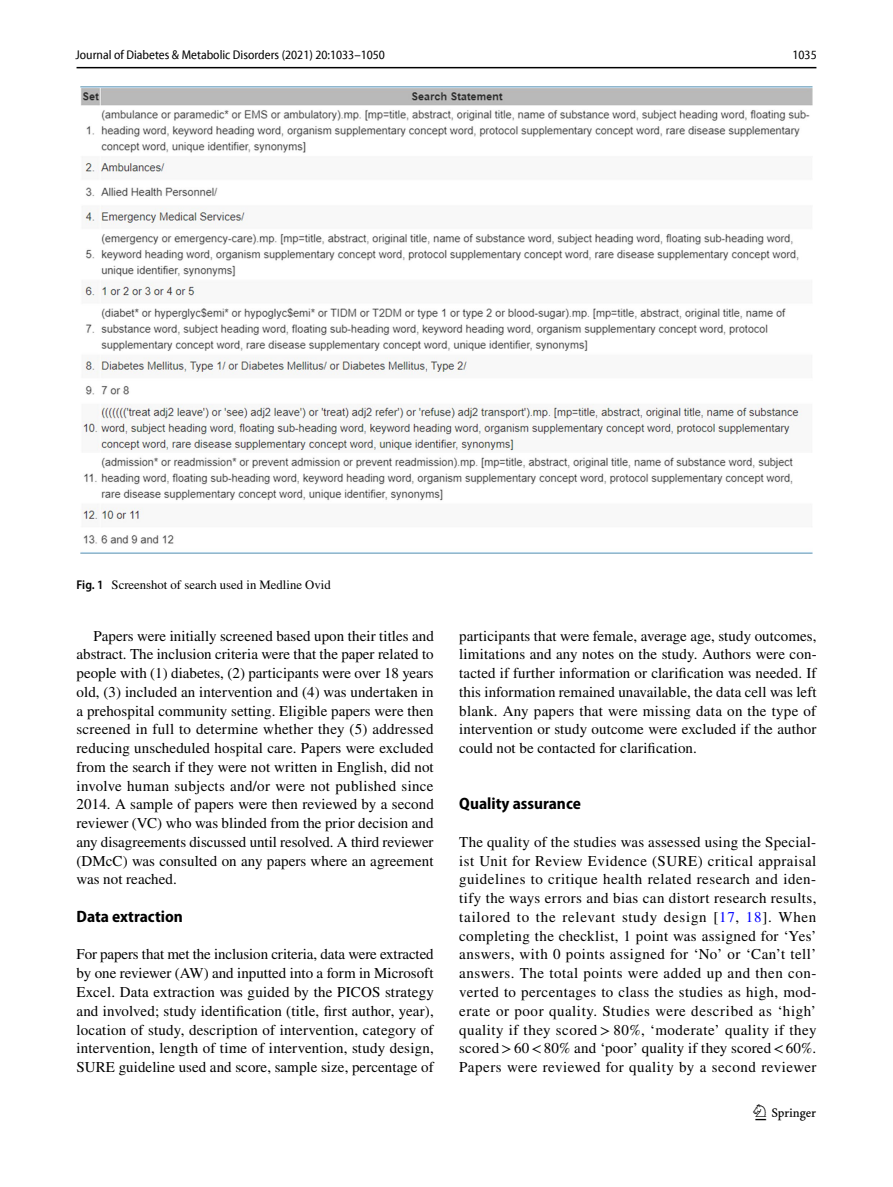
<style>
.page{position:relative;width:893px;height:1187px;background:#fff}
.page>*{position:absolute;margin:0;border:0;box-sizing:border-box;transform-origin:0 0}
.t1{font:22.5px "Springnew Regular 3";color:#000}
.t2{font:700 semi-condensed 16.5px "Myriad Pro";color:#000}
.t3{font:15px/18.8px "STIX";letter-spacing:.005em;color:#000;text-align:justify}
.t4{font:semi-condensed 12.75px "Myriad Pro Unic";color:#000}
.t5{font:12.75px "STIX";color:#000}
.s1{font-family:"Myriad Pro";font-weight:600;font-stretch:semi-condensed}
.s2{color:#00f}
</style>
<div class="page">
<hr style="left:77px;top:67px;width:739px;height:1px;background:#000">
<img style="left:81px;top:87px;width:731px;height:466px">
<p class="t4" style="left:76px;top:50px;width:311px">Journal of Diabetes &amp; Metabolic Disorders (2021) 20:1033–1050</p>
<p class="t4" style="left:792px;top:50px;width:26px">1035</p>
<p class="t5" style="left:77px;top:575px;width:256px"><span class="s1">Fig. 1</span> Screenshot of search used in Medline Ovid</p>
<p class="t3" style="left:77px;top:627px;width:359px;text-indent:17px">Papers were initially screened based upon their titles and abstract. The inclusion criteria were that the paper related to people with (1) diabetes, (2) participants were over 18 years old, (3) included an intervention and (4) was undertaken in a prehospital community setting. Eligible papers were then screened in full to determine whether they (5) addressed reducing unscheduled hospital care. Papers were excluded from the search if they were not written in English, did not involve human subjects and/or were not published since 2014. A sample of papers were then reviewed by a second reviewer (VC) who was blinded from the prior decision and any disagreements discussed until resolved. A third reviewer (DMcC) was consulted on any papers where an agreement was not reached.</p>
<p class="t2" style="left:77px;top:907px;width:108px">Data extraction</p>
<p class="t3" style="left:77px;top:946px;width:359px">For papers that met the inclusion criteria, data were extracted by one reviewer (AW) and inputted into a form in Microsoft Excel. Data extraction was guided by the PICOS strategy and involved; study identification (title, first author, year), location of study, description of intervention, category of intervention, length of time of intervention, study design, SURE guideline used and score, sample size, percentage of</p>
<p class="t3" style="left:459px;top:627px;width:359px">participants that were female, average age, study outcomes, limitations and any notes on the study. Authors were con&shy;tacted if further information or clarification was needed. If this information remained unavailable, the data cell was left blank. Any papers that were missing data on the type of intervention or study outcome were excluded if the author could not be contacted for clarification.</p>
<p class="t2" style="left:459px;top:794px;width:123px">Quality assurance</p>
<p class="t3" style="left:459px;top:833px;width:359px">The quality of the studies was assessed using the Special&shy;ist Unit for Review Evidence (SURE) critical appraisal guidelines to critique health related research and iden&shy;tify the ways errors and bias can distort research results, tailored to the relevant study design [<span class="s2">17</span>, <span class="s2">18</span>]. When completing the checklist, 1 point was assigned for ‘Yes’ answers, with 0 points assigned for ‘No’ or ‘Can’t tell’ answers. The total points were added up and then con&shy;verted to percentages to class the studies as high, mod&shy;erate or poor quality. Studies were described as ‘high’ quality if they scored &gt; 80%, ‘moderate’ quality if they scored&gt;60&lt;80% and ‘poor’ quality if they scored&lt;60%.<br>Papers were reviewed for quality by a second reviewer</p>
<h1 class="t1" style="left:755px;top:1104px;width:62px">1 3</h1>
</div>
